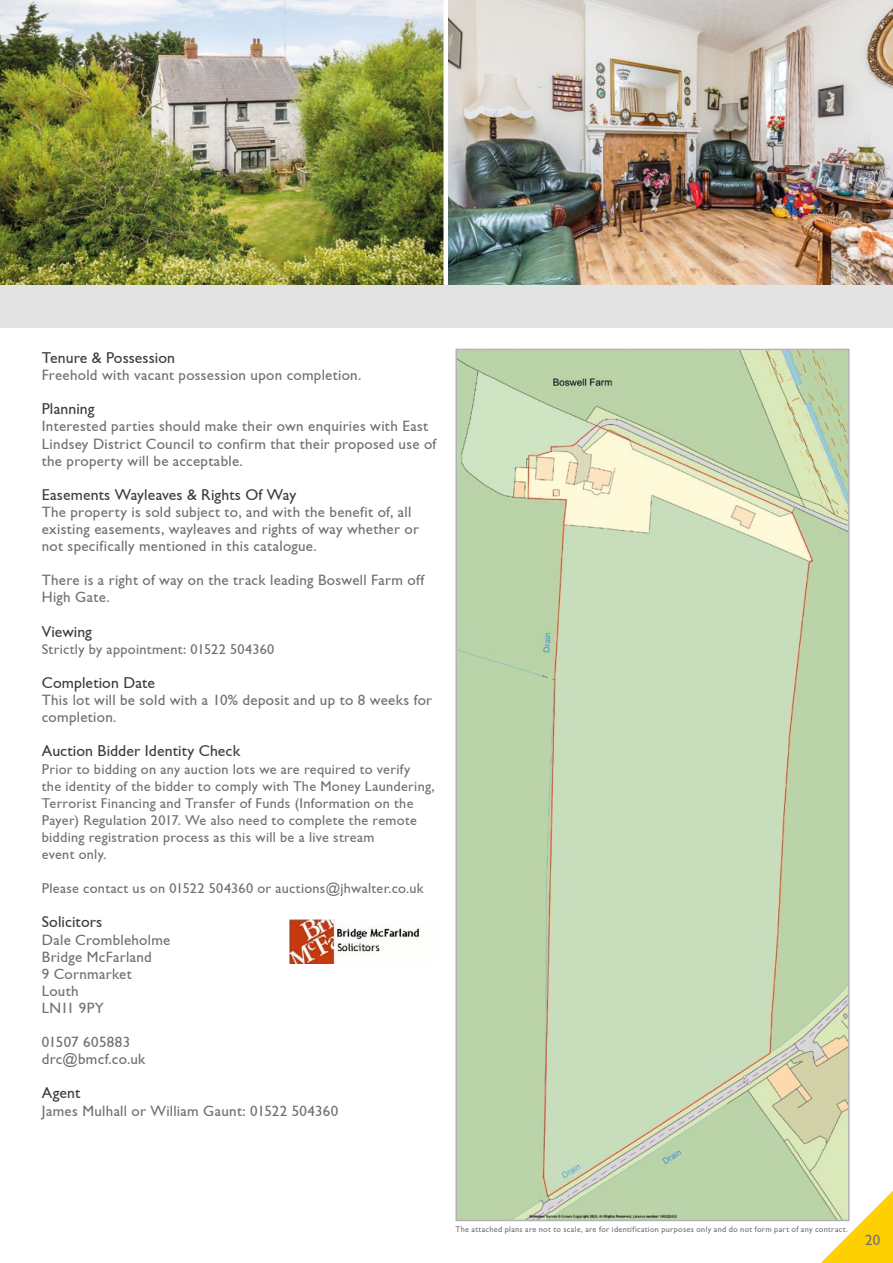
<style>
.page{position:relative;width:893px;height:1263px;background:#fff}
.page>*{position:absolute;margin:0;border:0;box-sizing:border-box;transform-origin:0 0}
.t1{font:15.75px "Gill Sans";letter-spacing:.005em;color:#3c3c3b}
.t2{font:15px/17.1px "Gill Sans";letter-spacing:.02em;color:#706f6f}
.t3{font:14.25px/17.1px "Gill Sans";letter-spacing:.02em;color:#706f6f}
.t4{font:8.25px "Gill Sans";letter-spacing:.035em;color:#706f6f}
</style>
<div class="page">
<svg style="left:821px;top:1191px;width:72px;height:72px"></svg>
<div style="left:0;top:285px;width:893px;height:42px;background:#e3e3e3"></div>
<img style="left:0;top:0;width:893px;height:285px">
<hr style="left:443px;top:0;width:3px;height:285px;background:#fff">
<hr style="left:445px;top:0;width:3px;height:285px;background:#fff">
<img style="left:458px;top:352px;width:389px;height:866px">
<div style="left:455px;top:349px;width:395px;height:872px;border:2px solid #b3b2b2"></div>
<img style="left:290px;top:920px;width:129px;height:44px">
<p class="t1" style="left:42px;top:349px;width:135px">Tenure &amp; Possession</p>
<p class="t2" style="left:42px;top:367px;width:321px">Freehold with vacant possession upon completion.</p>
<p class="t1" style="left:42px;top:400px;width:54px">Planning</p>
<p class="t2" style="left:42px;top:418px;width:396px">Interested parties should make their own enquiries with East<br>Lindsey District Council to confirm that their proposed use of the property will be acceptable.</p>
<p class="t1" style="left:42px;top:485px;width:256px">Easements Wayleaves &amp; Rights Of Way</p>
<p class="t2" style="left:42px;top:503px;width:379px">The property is sold subject to, and with the benefit of, all existing easements, wayleaves and rights of way whether or not specifically mentioned in this catalogue.</p>
<p class="t2" style="left:42px;top:572px;width:384px">There is a right of way on the track leading Boswell Farm off<br>High Gate.</p>
<p class="t1" style="left:42px;top:622px;width:52px">Viewing</p>
<p class="t3" style="left:42px;top:640px;width:234px">Strictly by appointment: 01522 504360</p>
<p class="t1" style="left:42px;top:674px;width:115px">Completion Date</p>
<p class="t2" style="left:42px;top:692px;width:392px">This lot will be sold with a 10% deposit and up to 8 weeks for completion.</p>
<p class="t1" style="left:42px;top:742px;width:200px">Auction Bidder Identity Check</p>
<p class="t3" style="left:42px;top:760px;width:394px">Prior to bidding on any auction lots we are required to verify<br>the identity of the bidder to comply with The Money Laundering, Terrorist Financing and Transfer of Funds (Information on the Payer) Regulation 2017. We also need to complete the remote bidding registration process as this will be a live stream<br>event only.</p>
<p class="t3" style="left:42px;top:880px;width:383px">Please contact us on 01522 504360 or auctions@jhwalter.co.uk</p>
<p class="t1" style="left:42px;top:913px;width:62px">Solicitors</p>
<p class="t2" style="left:42px;top:931px;width:130px">Dale Crombleholme<br>Bridge McFarland<br>9 Cornmarket<br>Louth<br>LN11 9PY</p>
<p class="t2" style="left:42px;top:1034px;width:105px">01507 605883 drc@bmcf.co.uk</p>
<p class="t1" style="left:42px;top:1084px;width:40px">Agent</p>
<p class="t2" style="left:42px;top:1102px;width:298px">James Mulhall or William Gaunt: 01522 504360</p>
<p class="t4" style="left:455px;top:1225px;width:394px">The attached plans are not to scale, are for identification purposes only and do not form part of any contract.</p>
<p class="t2" style="left:865px;top:1231px;width:17px">20</p>
</div>
